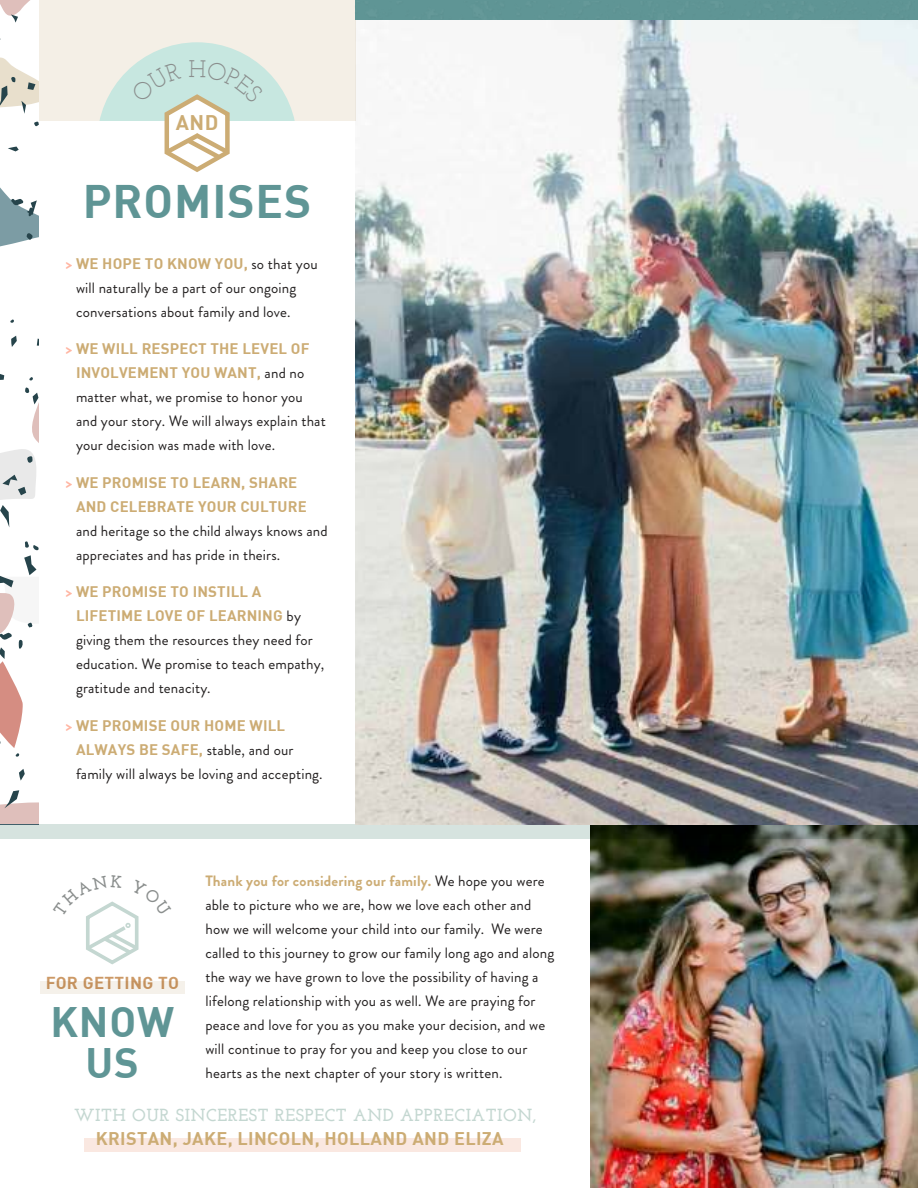
<style>
.page{position:relative;width:918px;height:1188px;background:#fff}
.page>*{position:absolute;margin:0;border:0;box-sizing:border-box;transform-origin:0 0}
.t1{font:700 46.05px "DIN";letter-spacing:.02em;color:#5f9595}
.t2{font:700 41.7px/40.8px "DIN";letter-spacing:.02em;color:#5f9595;text-align:center}
.t3{font:700 20.7px "DIN";color:#ccac74}
.t4{font:700 18px "DIN";letter-spacing:.02em;color:#ccac74}
.t5{font:700 17.4px "Josefin Slab";letter-spacing:.03em;color:#c4d7d1}
.t6{font:700 16.95px "DIN";letter-spacing:.02em;color:#c96}
.t7{font:15px/24px "Brandon Grotesque";letter-spacing:.01em;color:#221f1f}
.t8{font:700 15px/24px "DIN";letter-spacing:.01em;color:#ccac74}
.s1{font-family:"Brandon Grotesque";font-weight:900;color:#ffb6a3}
.s2{font-family:"Brandon Grotesque";font-weight:400;color:#221f1f}
.s3{font-weight:700;color:#ccac74}
</style>
<div class="page">
<img style="left:591px;top:839px;width:327px;height:349px">
<svg style="left:0;top:824px;width:918px;height:15px;fill:#d6e3df"></svg>
<div style="left:40px;top:981px;width:144px;height:13px;background:#f5f1ea"></div>
<img style="left:355px;top:19px;width:563px;height:805px">
<svg style="left:19px;top:769px;width:6px;height:12px"></svg>
<svg style="left:0;top:790px;width:39px;height:34px"></svg>
<svg style="left:0;top:374px;width:4px;height:6px"></svg>
<svg style="left:29px;top:377px;width:4px;height:4px"></svg>
<svg style="left:11px;top:336px;width:6px;height:11px"></svg>
<svg style="left:10px;top:319px;width:4px;height:4px"></svg>
<svg style="left:8px;top:147px;width:11px;height:4px"></svg>
<svg style="left:0;top:187px;width:39px;height:60px"></svg>
<svg style="left:34px;top:121px;width:5px;height:5px"></svg>
<svg style="left:0;top:0;width:30px;height:23px"></svg>
<svg style="left:0;top:57px;width:39px;height:57px"></svg>
<svg style="left:37px;top:339px;width:2px;height:7px"></svg>
<svg style="left:0;top:387px;width:39px;height:140px"></svg>
<svg style="left:0;top:541px;width:39px;height:216px"></svg>
<div style="left:39px;top:0;width:316px;height:120px;background:#f4efe6"></div>
<div style="left:355px;top:0;width:563px;height:19px;background:#5f9595"></div>
<img style="left:355px;top:19px;width:560px;height:1px">
<div style="left:84px;top:1139px;width:436px;height:13px;background:#fae8e1"></div>
<svg style="left:86px;top:901px;width:53px;height:64px"></svg>
<svg style="left:97px;top:42px;width:200px;height:130px"></svg>
<h3 class="t3" style="left:176px;top:113px;width:44px">AND</h3>
<h1 class="t1" style="left:83px;top:181px;width:230px">PROMISES</h1>
<p class="t8" style="left:66px;top:252px;width:253px"><span class="s1">&gt;</span> WE HOPE TO KNOW YOU, <span class="s2">so that you</span></p>
<p class="t7" style="left:76px;top:278px;width:222px">will naturally be a part of our ongoing conversations about family and love.</p>
<p class="t8" style="left:66px;top:337px;width:245px;text-align:center"><span class="s1">&gt;</span> WE WILL RESPECT THE LEVEL OF<br>INVOLVEMENT YOU WANT, <span class="s2">and no</span></p>
<p class="t7" style="left:76px;top:387px;width:251px">matter what, we promise to honor you and your story. We will always explain that your decision was made with love.</p>
<p class="t8" style="left:76px;top:471px;width:232px;text-indent:-10px"><span class="s1">&gt;</span> WE PROMISE TO LEARN, SHARE<br>AND CELEBRATE YOUR CULTURE</p>
<p class="t7" style="left:76px;top:521px;width:253px">and heritage so the child always knows and appreciates and has pride in theirs.</p>
<p class="t8" style="left:76px;top:580px;width:226px;text-indent:-10px"><span class="s1">&gt;</span> WE PROMISE TO INSTILL A<br>LIFETIME LOVE OF LEARNING <span class="s2">by</span></p>
<p class="t7" style="left:76px;top:630px;width:250px">giving them the resources they need for education. We promise to teach empathy, gratitude and tenacity.</p>
<p class="t8" style="left:76px;top:714px;width:219px;text-indent:-10px"><span class="s1">&gt;</span> WE PROMISE OUR HOME WILL<br>ALWAYS BE SAFE, <span class="s2">stable, and our</span></p>
<p class="t7" style="left:76px;top:764px;width:248px">family will always be loving and accepting.</p>
<p class="t6" style="left:45px;top:975px;width:135px">FOR GETTING TO</p>
<h2 class="t2" style="left:50px;top:1004px;width:125px">KNOW<br>US</h2>
<p class="t7" style="left:205px;top:871px;width:350px"><span class="s3">Thank you for considering our family.</span> We hope you were able to picture who we are, how we love each other and how we will welcome your child into our family. We were called to this journey to grow our family long ago and along the way we have grown to love the possibility of having a lifelong relationship with you as well. We are praying for peace and love for you as you make your decision, and we will continue to pray for you and keep you close to our hearts as the next chapter of your story is written.</p>
<p class="t5" style="left:74px;top:1108px;width:464px">WITH OUR SINCEREST RESPECT AND APPRECIATION,</p>
<p class="t4" style="left:96px;top:1130px;width:409px">KRISTAN, JAKE, LINCOLN, HOLLAND AND ELIZA</p>
</div>
